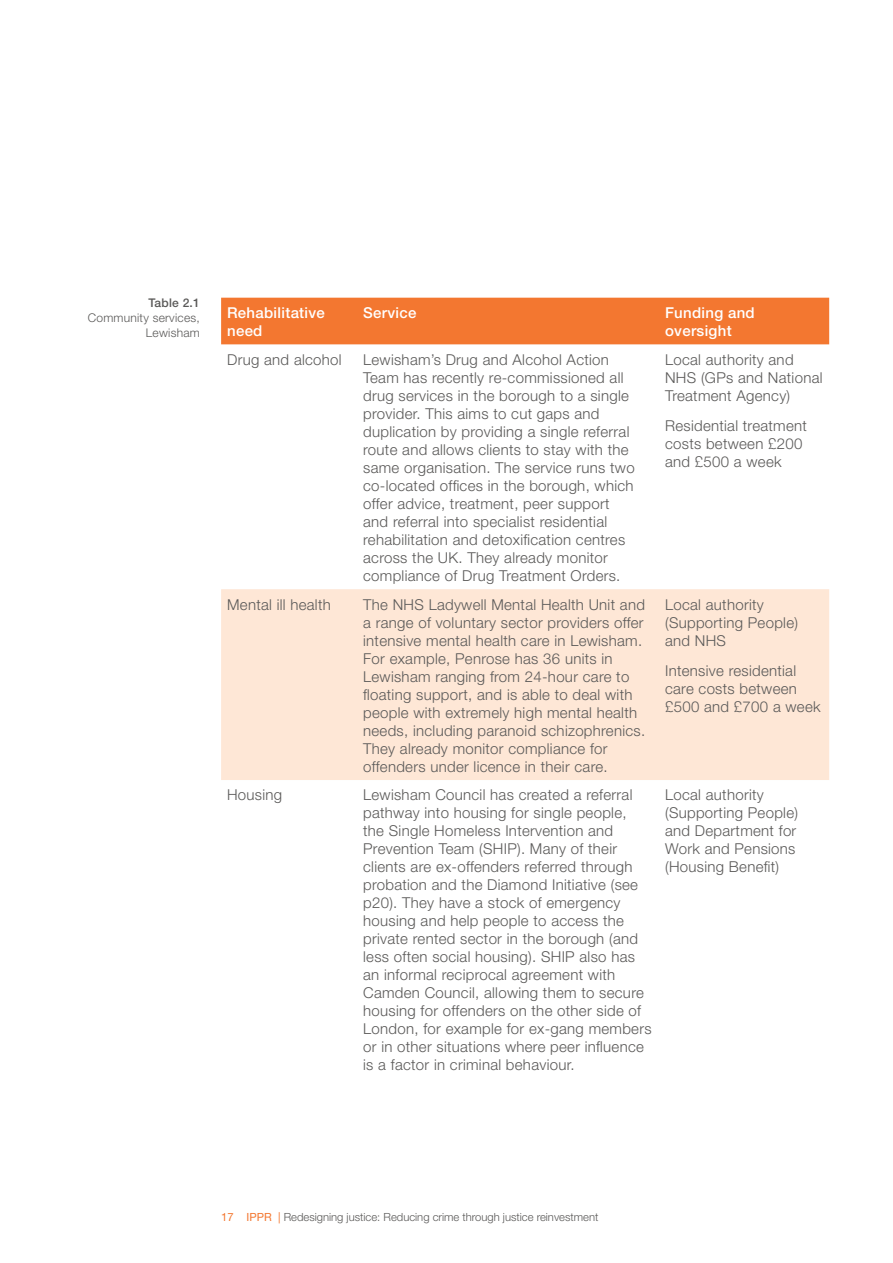
<style>
.page{position:relative;width:893px;height:1263px;background:#fff}
.page>*{position:absolute;margin:0;border:0;box-sizing:border-box;transform-origin:0 0}
.b_body_para{font:300 15px/18px "Helvetica Neue";letter-spacing:.02em;color:#5a5958}
.b_body_para-2{font:500 15px/18px "Helvetica Neue";letter-spacing:.02em;color:#fff}
.f_header{font:300 12px/15px "Helvetica Neue";letter-spacing:.02em;color:#5a5958;text-align:right}
.f_header-2{font:500 12px "Helvetica Neue";letter-spacing:.02em;color:#5a5958}
.t1{font:300 11.25px "Helvetica Neue";color:#5a5958}
.s1{font-weight:400;color:#f37730}
</style>
<div class="page">
<div style="left:221px;top:298px;width:608px;height:46px;background:#f37730"></div>
<div style="left:221px;top:589px;width:608px;height:191px;background:#fee7d6"></div>
<p class="f_header-2" style="left:148px;top:296px;width:53px">Table 2.1</p>
<p class="f_header" style="left:88px;top:310px;width:114px">Community services,<br>Lewisham</p>
<p class="b_body_para-2" style="left:227px;top:303px;width:99px">Rehabilitative need</p>
<p class="b_body_para-2" style="left:363px;top:303px;width:55px">Service</p>
<p class="b_body_para-2" style="left:665px;top:303px;width:91px">Funding and oversight</p>
<p class="b_body_para" style="left:227px;top:350px;width:116px">Drug and alcohol</p>
<p class="b_body_para" style="left:363px;top:350px;width:273px">Lewisham’s Drug and Alcohol Action Team has recently re-commissioned all drug services in the borough to a single provider. This aims to cut gaps and duplication by providing a single referral route and allows clients to stay with the same organisation. The service runs two co-located offices in the borough, which offer advice, treatment, peer support and referral into specialist residential rehabilitation and detoxification centres across the UK. They already monitor compliance of Drug Treatment Orders.</p>
<p class="b_body_para" style="left:665px;top:350px;width:159px">Local authority and<br>NHS (GPs and National<br>Treatment Agency)</p>
<p class="b_body_para" style="left:665px;top:417px;width:143px">Residential treatment costs between £200 and £500 a week</p>
<p class="b_body_para" style="left:227px;top:595px;width:105px">Mental ill health</p>
<p class="b_body_para" style="left:363px;top:595px;width:284px">The NHS Ladywell Mental Health Unit and a range of voluntary sector providers offer intensive mental health care in Lewisham.<br>For example, Penrose has 36 units in Lewisham ranging from 24-hour care to floating support, and is able to deal with people with extremely high mental health needs, including paranoid schizophrenics.<br>They already monitor compliance for offenders under licence in their care.</p>
<p class="b_body_para" style="left:665px;top:595px;width:134px">Local authority (Supporting People) and NHS</p>
<p class="b_body_para" style="left:665px;top:662px;width:157px">Intensive residential care costs between £500 and £700 a week</p>
<p class="b_body_para" style="left:227px;top:786px;width:57px">Housing</p>
<p class="b_body_para" style="left:363px;top:786px;width:290px">Lewisham Council has created a referral pathway into housing for single people,<br>the Single Homeless Intervention and Prevention Team (SHIP). Many of their clients are ex-offenders referred through probation and the Diamond Initiative (see p20). They have a stock of emergency housing and help people to access the private rented sector in the borough (and less often social housing). SHIP also has an informal reciprocal agreement with Camden Council, allowing them to secure housing for offenders on the other side of London, for example for ex-gang members or in other situations where peer influence is a factor in criminal behaviour.</p>
<p class="b_body_para" style="left:665px;top:786px;width:134px">Local authority (Supporting People) and Department for<br>Work and Pensions (Housing Benefit)</p>
<p class="t1" style="left:221px;top:1210px;width:379px"><span class="s1">17 IPPR |</span> Redesigning justice: Reducing crime through justice reinvestment</p>
</div>
